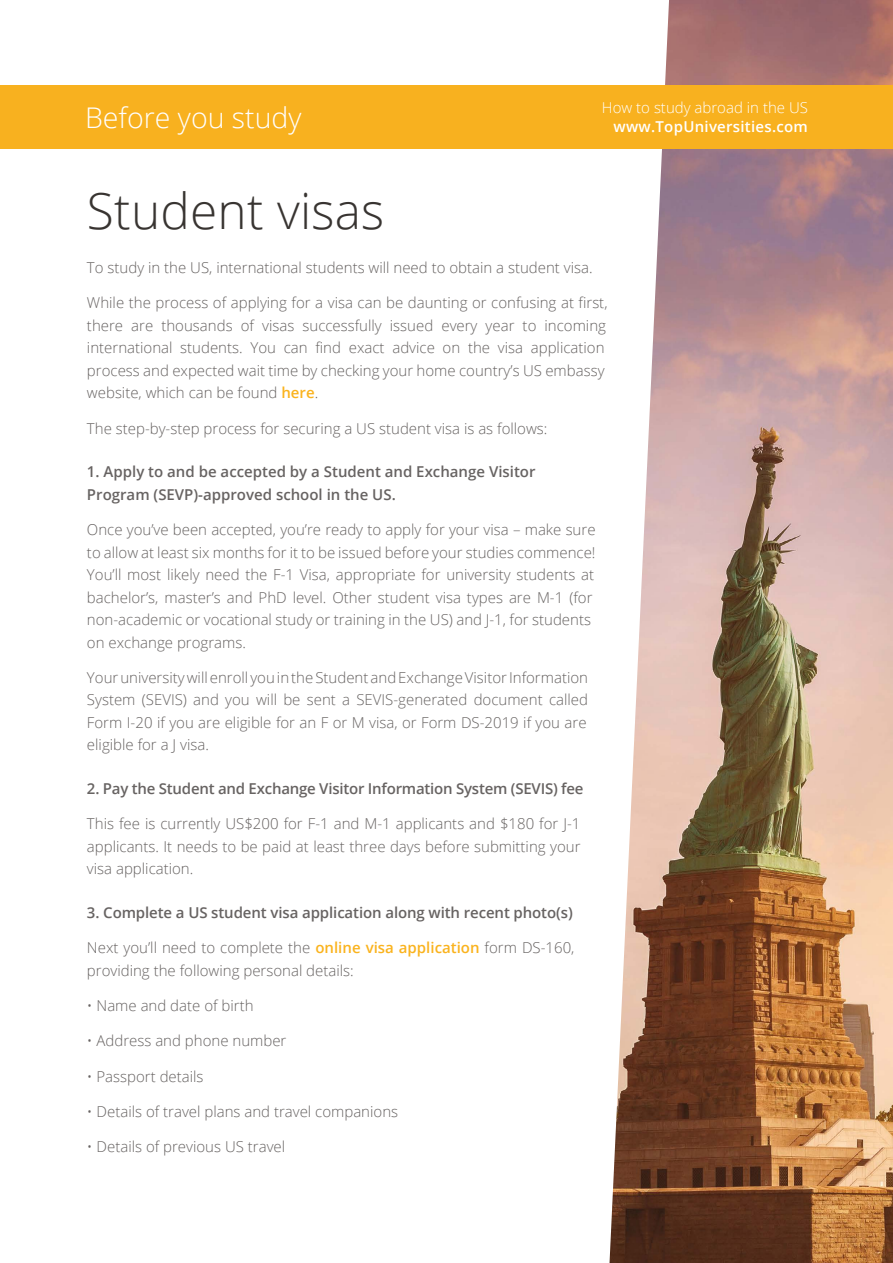
<style>
.page{position:relative;width:893px;height:1263px;background:#fff}
.page>*{position:absolute;margin:0;border:0;box-sizing:border-box;transform-origin:0 0}
.t1{font:300 49.5px "Open Sans";letter-spacing:.005em;color:#383431}
.t2{font:300 28.5px "Open Sans";color:#fff}
.t3{font:300 15px/22.5px "Open Sans";color:#676362}
.t4{font:600 15px/22.5px "Open Sans";letter-spacing:-.005em;color:#676362}
.t5{font:300 15px "Open Sans";color:#fff}
.t6{font:600 15px "Open Sans";letter-spacing:.02em;color:#fff}
.s1{font-weight:600;color:#fab31e}
</style>
<div class="page">
<img style="left:609px;top:0;width:284px;height:1263px">
<div style="left:0;top:85px;width:893px;height:64px;background:#f8b11f"></div>
<h2 class="t2" style="left:85px;top:98px;width:218px">Before you study</h2>
<p class="t5" style="left:602px;top:97px;width:207px">How to study abroad in the US</p>
<p class="t6" style="left:614px;top:117px;width:196px">www.TopUniversities.com</p>
<h1 class="t1" style="left:87px;top:177px;width:299px">Student visas</h1>
<p class="t3" style="left:87px;top:256px;width:507px">To study in the US, international students will need to obtain a student visa.</p>
<p class="t3" style="left:87px;top:291px;width:522px">While the process of applying for a visa can be daunting or confusing at first, there are thousands of visas successfully issued every year to incoming international students. You can find exact advice on the visa application process and expected wait time by checking your home country’s US embassy website, which can be found <span class="s1">here</span>.</p>
<p class="t3" style="left:87px;top:416px;width:462px">The step-by-step process for securing a US student visa is as follows:</p>
<p class="t4" style="left:87px;top:460px;width:450px">1. Apply to and be accepted by a Student and Exchange Visitor<br>Program (SEVP)-approved school in the US.</p>
<p class="t3" style="left:87px;top:518px;width:510px">Once you’ve been accepted, you’re ready to apply for your visa – make sure to allow at least six months for it to be issued before your studies commence!<br>You’ll most likely need the F-1 Visa, appropriate for university students at bachelor’s, master’s and PhD level. Other student visa types are M-1 (for non-academic or vocational study or training in the US) and J-1, for students on exchange programs.</p>
<p class="t3" style="left:87px;top:666px;width:503px;text-align:justify">Your university will enroll you in the Student and Exchange Visitor Information System (SEVIS) and you will be sent a SEVIS-generated document called Form I-20 if you are eligible for an F or M visa, or Form DS-2019 if you are eligible for a J visa.</p>
<p class="t4" style="left:87px;top:777px;width:498px">2. Pay the Student and Exchange Visitor Information System (SEVIS) fee</p>
<p class="t3" style="left:87px;top:812px;width:495px;text-align:justify">This fee is currently US$200 for F-1 and M-1 applicants and $180 for J-1 applicants. It needs to be paid at least three days before submitting your visa application.</p>
<p class="t4" style="left:87px;top:901px;width:487px">3. Complete a US student visa application along with recent photo(s)</p>
<p class="t3" style="left:87px;top:936px;width:489px">Next you’ll need to complete the <span class="s1">online visa application</span> form DS-160, providing the following personal details:</p>
<p class="t3" style="left:87px;top:994px;width:168px">• Name and date of birth</p>
<p class="t3" style="left:87px;top:1029px;width:201px">• Address and phone number</p>
<p class="t3" style="left:87px;top:1064px;width:118px">• Passport details</p>
<p class="t3" style="left:87px;top:1100px;width:313px">• Details of travel plans and travel companions</p>
<p class="t3" style="left:87px;top:1135px;width:200px">• Details of previous US travel</p>
</div>
